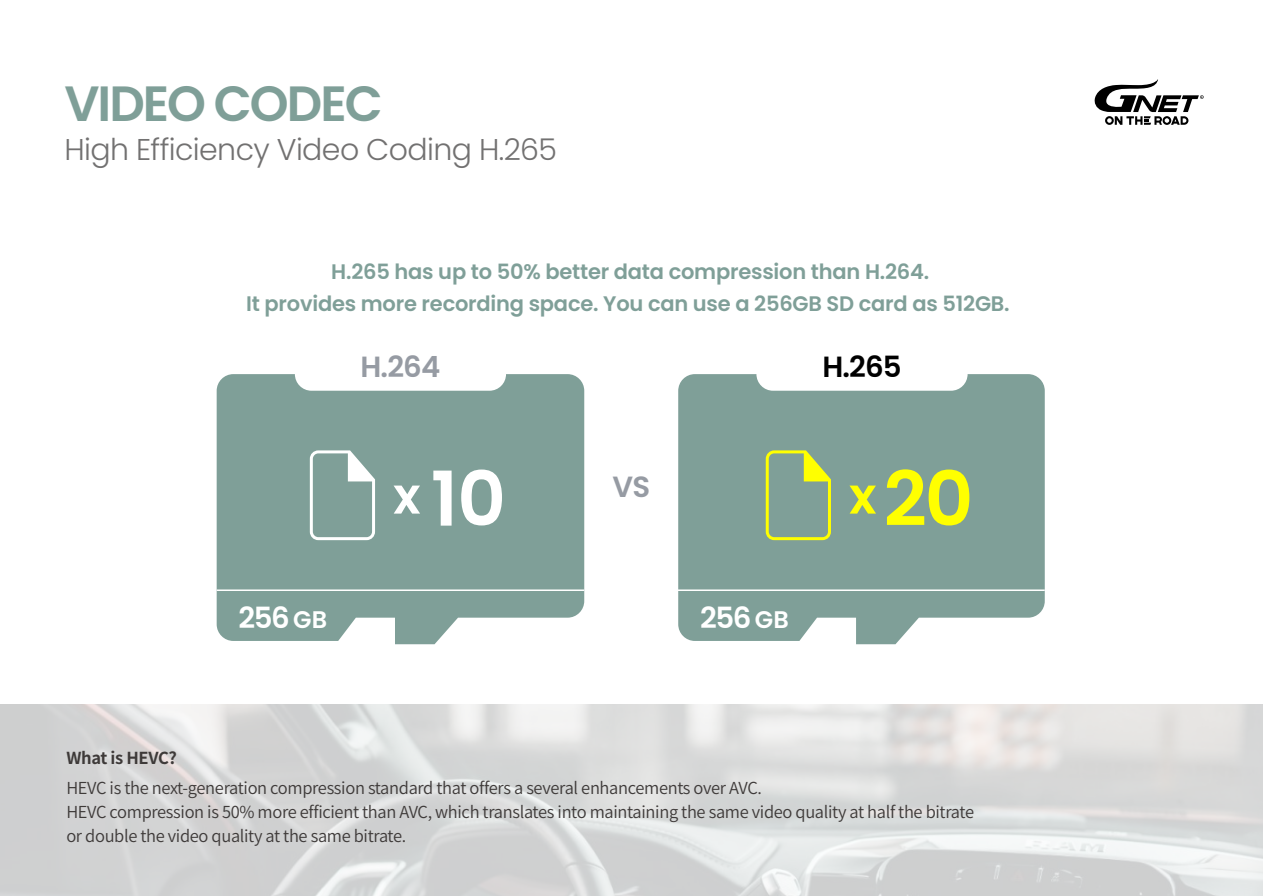
<style>
.page{position:relative;width:1263px;height:896px;background:#fff}
.page>*{position:absolute;margin:0;border:0;box-sizing:border-box;transform-origin:0 0}
.t1{font:600 75.45px "Poppins";color:#fff}
.t2{font:600 75.45px "Poppins";color:#ff0}
.t3{font:600 49.5px "Poppins";letter-spacing:-.04em;color:#7f9f98}
.t4{font:300 30px "Poppins";letter-spacing:-.02em;color:#727171}
.t5{font:600 29.1px "Poppins";letter-spacing:-.05em;color:#fff}
.t6{font:600 29.1px "Poppins";color:#969ba3}
.t7{font:600 29.1px "Poppins";color:#000}
.t8{font:600 21px/32.2px "Poppins";letter-spacing:-.01em;color:#7f9f98;text-align:center}
.t9{font:600 16.5px/24px "Noto Sans CJ Kkr";letter-spacing:-.02em;color:#3e3a39}
.t10{font:700 16.5px "Noto Sans CJ Kkr";letter-spacing:-.02em;color:#3e3a39}
.t11{font:900 2.25px "Noto Sans KR";color:#000}
.s1{font-size:24px}
</style>
<div class="page">
<div style="left:217px;top:374px;width:367px;height:270px;background:#7f9f98"></div>
<svg style="left:678px;top:374px;width:367px;height:270px;fill:#7f9f98"></svg>
<svg style="left:308px;top:449px;width:70px;height:92px"></svg>
<svg style="left:764px;top:449px;width:70px;height:92px"></svg>
<div style="left:295px;top:357px;width:211px;height:33px;background:#fff;border-radius:17px"></div>
<div style="left:756px;top:357px;width:211px;height:33px;background:#fff;border-radius:17px"></div>
<hr style="left:217px;top:589px;width:367px;height:2px;background:#fff">
<hr style="left:677px;top:589px;width:368px;height:2px;background:#fff">
<svg style="left:1094px;top:79px;width:110px;height:46px"></svg>
<h2 class="t3" style="left:64px;top:75px;width:320px">VIDEO CODEC</h2>
<h3 class="t4" style="left:64px;top:132px;width:494px">High Efficiency Video Coding H.265</h3>
<p class="t8" style="left:246px;top:255px;width:765px">H.265 has up to 50% better data compression than H.264.<br>It provides more recording space. You can use a 256GB SD card as 512GB.</p>
<h3 class="t6" style="left:361px;top:350px;width:81px">H.264</h3>
<h3 class="t7" style="left:822px;top:350px;width:81px">H.265</h3>
<h1 class="t1" style="left:393px;top:455px;width:114px"><sup>x</sup>10</h1>
<h1 class="t2" style="left:849px;top:455px;width:126px"><sup>x</sup>20</h1>
<h3 class="t6" style="left:613px;top:469px;width:39px">VS</h3>
<h3 class="t5" style="left:239px;top:600px;width:90px">256 <span class="s1">GB</span></h3>
<h3 class="t5" style="left:700px;top:600px;width:90px">256 <span class="s1">GB</span></h3>
<p class="t10" style="left:66px;top:748px;width:112px">What is HEVC?</p>
<p class="t9" style="left:66px;top:776px;width:909px">HEVC is the next-generation compression standard that offers a several enhancements over AVC.<br>HEVC compression is 50% more efficient than AVC, which translates into maintaining the same video quality at half the bitrate or double the video quality at the same bitrate.</p>
<p class="t11" style="left:1201px;top:96px;width:3px">R</p>
</div>
